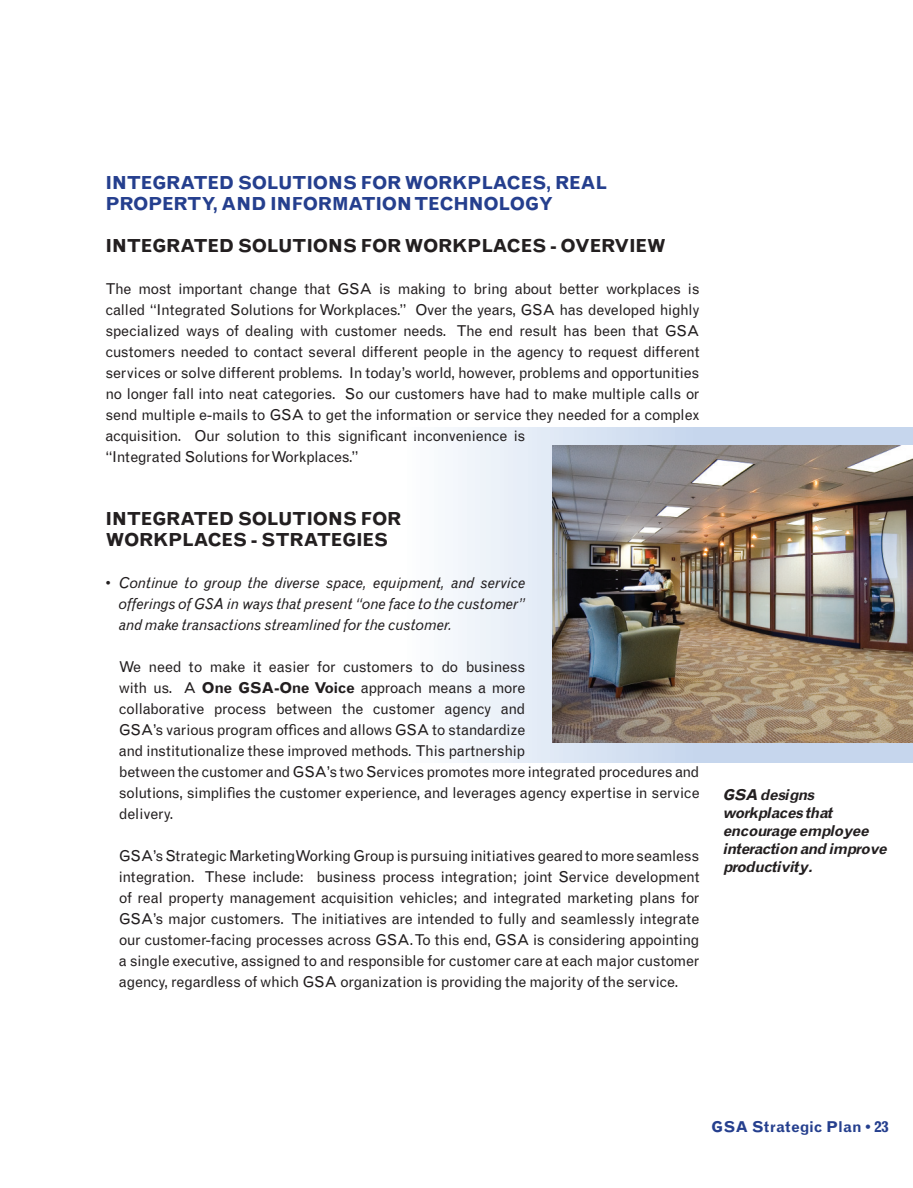
<style>
.page{position:relative;width:913px;height:1188px;background:#fff}
.page>*{position:absolute;margin:0;border:0;box-sizing:border-box;transform-origin:0 0}
.t1{font:700 18px/21px "Grotesque";letter-spacing:-.02em;color:#231f20}
.t2{font:700 18px/21px "Grotesque";letter-spacing:-.02em;color:#253f8e}
.t3{font:15px/21px "Grotesque";letter-spacing:-.02em;color:#231f20;text-align:justify}
.t4{font:italic 15px/21px "Grotesque";letter-spacing:-.01em;color:#231f20;text-align:justify}
.t5{font:italic 700 15px/18px "Grotesque";letter-spacing:-.05em;color:#231f20}
.t6{font:700 15px "Grotesque";color:#253f8e}
.s1{font-weight:700}
</style>
<div class="page">
<div style="left:398px;top:428px;width:515px;height:335px;background:linear-gradient(to right,#f3f7fb,#b5c6df)"></div>
<img style="left:552px;top:446px;width:361px;height:296px">
<p class="t2" style="left:105px;top:174px;width:503px">INTEGRATED SOLUTIONS FOR WORKPLACES, REAL<br>PROPERTY, AND INFORMATION TECHNOLOGY</p>
<h4 class="t1" style="left:105px;top:237px;width:562px">INTEGRATED SOLUTIONS FOR WORKPLACES - OVERVIEW</h4>
<p class="t3" style="left:105px;top:280px;width:596px">The most important change that GSA is making to bring about better workplaces is called “Integrated Solutions for Workplaces.” Over the years, GSA has developed highly specialized ways of dealing with customer needs. The end result has been that GSA customers needed to contact several different people in the agency to request different services or solve different problems. In today’s world, however, problems and opportunities no longer fall into neat categories. So our customers have had to make multiple calls or send multiple e-mails to GSA to get the information or service they needed for a complex acquisition. Our solution to this significant inconvenience is</p>
<p class="t3" style="left:105px;top:448px;width:255px">“Integrated Solutions for Workplaces.”</p>
<h4 class="t1" style="left:105px;top:510px;width:298px">INTEGRATED SOLUTIONS FOR<br>WORKPLACES - STRATEGIES</h4>
<p class="t4" style="left:119px;top:574px;width:408px;text-indent:-14px">• Continue to group the diverse space, equipment, and service offerings of GSA in ways that present “one face to the customer” and make transactions streamlined for the customer.</p>
<p class="t3" style="left:119px;top:658px;width:408px">We need to make it easier for customers to do business with us. A <span class="s1">One GSA-One Voice</span> approach means a more collaborative process between the customer agency and GSA’s various program offices and allows GSA to standardize</p>
<p class="t3" style="left:119px;top:742px;width:582px;text-align:left">and institutionalize these improved methods. This partnership<br>between the customer and GSA’s two Services promotes more integrated procedures and solutions, simplifies the customer experience, and leverages agency expertise in service delivery.</p>
<p class="t3" style="left:119px;top:847px;width:582px">GSA’s Strategic Marketing Working Group is pursuing initiatives geared to more seamless integration. These include: business process integration; joint Service development of real property management acquisition vehicles; and integrated marketing plans for GSA’s major customers. The initiatives are intended to fully and seamlessly integrate our customer-facing processes across GSA. To this end, GSA is considering appointing a single executive, assigned to and responsible for customer care at each major customer agency, regardless of which GSA organization is providing the majority of the service.</p>
<p class="t5" style="left:723px;top:787px;width:166px">GSA designs workplaces that encourage employee interaction and improve productivity.</p>
<p class="t6" style="left:711px;top:1121px;width:179px">GSA Strategic Plan • 23</p>
</div>
